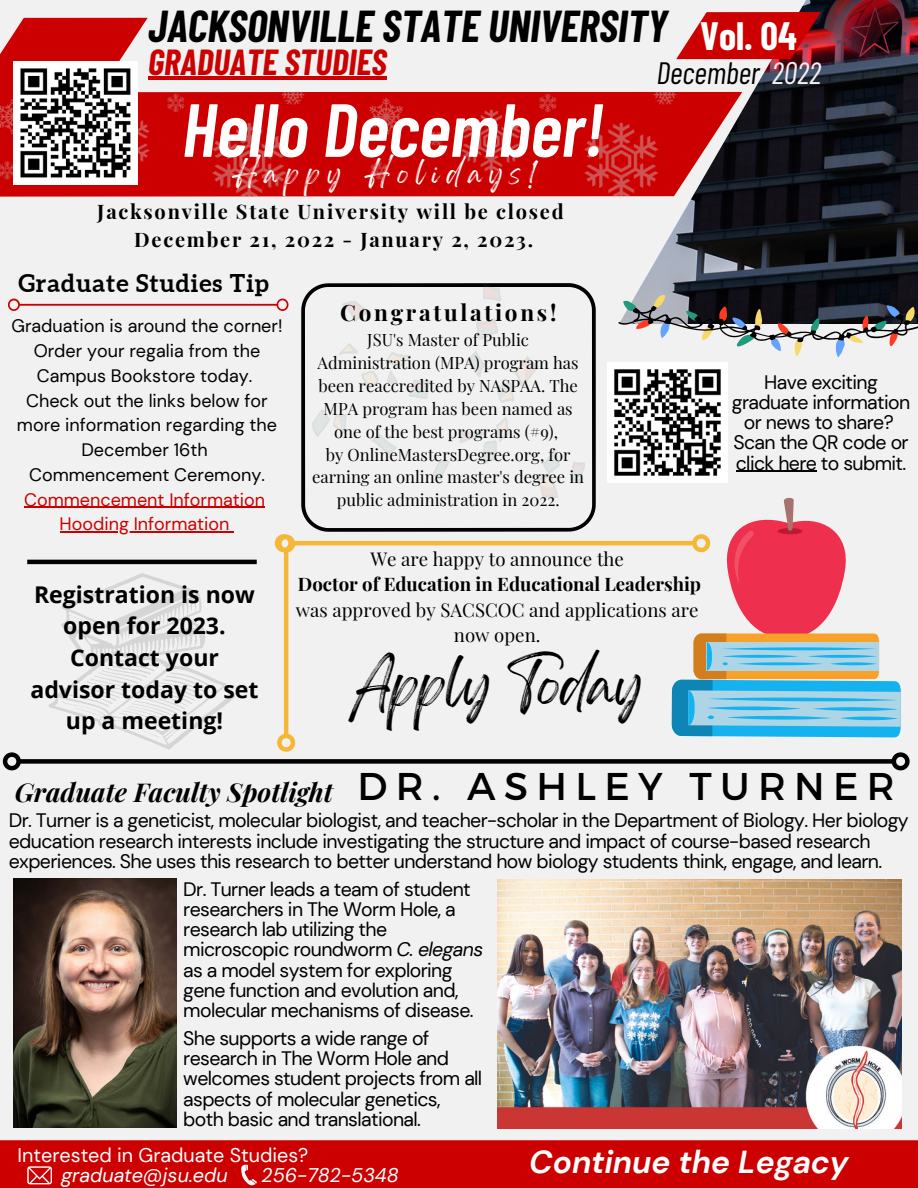
<style>
.page{position:relative;width:918px;height:1188px;background:#f1f1f1}
.page>*{position:absolute;margin:0;border:0;box-sizing:border-box;transform-origin:0 0}
.t1{font:italic 600 75.15px "Barlow Condensed";color:#fff}
.t2{font:italic 700 43.65px "Barlow Condensed";color:#000}
.t3{font:42.45px "Gellatio";color:#000}
.t4{font:700 38.7px "Barlow Condensed";color:#fff}
.t5{font:italic 700 35.4px "Barlow Condensed";color:#c00}
.t6{font:italic 700 31.8px "DM Sans";color:#fff}
.t7{font:italic 30.9px "Barlow Condensed";color:#000}
.t8{font:italic 700 25.95px "Playfair Display";color:#000}
.t9{font:700 24.45px "Aleo";letter-spacing:.04em;color:#000}
.t10{font:700 23.1px/31.7px "Open Sans";color:#000;text-align:center}
.t11{font:700 22.5px "Playfair Display";letter-spacing:.12em;color:#000}
.t12{font:21px "Gellatio";letter-spacing:.365em;color:#fff}
.t13{font:700 19.95px/27px "Playfair Display";letter-spacing:.09em;color:#000;text-align:center}
.t14{font:19.8px "DM Sans";color:#fff}
.t15{font:italic 19.8px "DM Sans";color:#fff}
.t16{font:19.5px/20.2px "DM Sans";letter-spacing:-.03em;color:#000}
.t17{font:18.6px/25.2px "Playfair Display";color:#000;text-align:center}
.t18{font:700 18.6px "Playfair Display";color:#000}
.t19{font:18px/24.8px "DM Sans";color:#000;text-align:center}
.t20{font:18px/24.8px "DM Sans";color:#c00;text-align:center}
.t21{font:16.65px/22.8px "Playfair Display";color:#000;text-align:center}
.s1{color:#f1f1f1}
.s2{font-family:"Montserrat";font-weight:400;font-style:normal;font-size:38.7px}
.s3{font-style:italic}
</style>
<div class="page">
<svg style="left:0;top:18px;width:148px;height:74px"></svg>
<img style="left:0;top:92px;width:619px;height:106px">
<img style="left:13px;top:61px;width:124px;height:124px">
<img style="left:619px;top:0;width:299px;height:293px">
<div style="left:0;top:1140px;width:918px;height:48px;background:#c00"></div>
<svg style="left:27px;top:1166px;width:25px;height:18px"></svg>
<svg style="left:241px;top:1164px;width:16px;height:22px"></svg>
<svg style="left:676px;top:12px;width:145px;height:47px;background:#ca1d1e"></svg>
<div style="left:20px;top:759px;width:873px;height:5px;background:#000"></div>
<svg style="left:2px;top:752px;width:22px;height:19px"></svg>
<svg style="left:889px;top:752px;width:21px;height:19px"></svg>
<img style="left:14px;top:878px;width:163px;height:250px">
<img style="left:497px;top:880px;width:404px;height:248px">
<img style="left:608px;top:363px;width:120px;height:119px">
<hr style="left:292px;top:541px;width:401px;height:4px;background:#f6b737">
<svg style="left:672px;top:498px;width:229px;height:239px"></svg>
<hr style="left:284px;top:552px;width:4px;height:183px;background:#f6b737">
<svg style="left:274px;top:534px;width:24px;height:22px"></svg>
<svg style="left:277px;top:731px;width:19px;height:21px"></svg>
<svg style="left:618px;top:293px;width:300px;height:64px"></svg>
<hr style="left:27px;top:560px;width:230px;height:4px;background:#000">
<svg style="left:49px;top:573px;width:186px;height:177px"></svg>
<svg style="left:301px;top:289px;width:295px;height:243px"></svg>
<svg style="left:8px;top:299px;width:281px;height:12px"></svg>
<svg style="left:312px;top:283px;width:273px;height:214px"></svg>
<hr style="left:148px;top:77px;width:239px;height:3px;background:#c00">
<hr style="left:736px;top:471px;width:80px;height:1px;background:#000">
<hr style="left:24px;top:507px;width:241px;height:1px;background:#c00">
<hr style="left:60px;top:531px;width:170px;height:2px;background:#c00">
<h2 class="t2" style="left:148px;top:-1px;width:521px">JACKSONVILLE STATE UNIVERSITY</h2>
<h3 class="t4" style="left:700px;top:11px;width:98px">Vol. 04</h3>
<h3 class="t5" style="left:148px;top:39px;width:240px">GRADUATE STUDIES</h3>
<h3 class="t7" style="left:656px;top:53px;width:166px">December <span class="s1">2022</span></h3>
<h1 class="t1" style="left:182px;top:82px;width:423px">Hello December!</h1>
<p class="t12" style="left:232px;top:168px;width:307px">Happy Holidays!</p>
<p class="t13" style="left:97px;top:198px;width:468px">Jacksonville State University will be closed<br>December 21, 2022 - January 2, 2023.</p>
<p class="t9" style="left:18px;top:269px;width:252px">Graduate Studies Tip</p>
<p class="t19" style="left:11px;top:314px;width:273px">Graduation is around the corner!<br>Order your regalia from the<br>Campus Bookstore today.<br>Check out the links below for more information regarding the<br>December 16th<br>Commencement Ceremony.</p>
<p class="t20" style="left:24px;top:487px;width:242px">Commencement Information<br>Hooding Information</p>
<p class="t10" style="left:30px;top:578px;width:230px">Registration is now open for 2023.<br>Contact your advisor today to set up a meeting!</p>
<p class="t11" style="left:340px;top:297px;width:218px">Congratulations!</p>
<p class="t21" style="left:312px;top:328px;width:274px">JSU's Master of Public<br>Administration (MPA) program has been reaccredited by NASPAA. The<br>MPA program has been named as one of the best programs (#9),<br>by OnlineMastersDegree.org, for earning an online master's degree in public administration in 2022.</p>
<p class="t17" style="left:370px;top:546px;width:255px">We are happy to announce the</p>
<p class="t18" style="left:298px;top:571px;width:405px">Doctor of Education in Educational Leadership</p>
<p class="t17" style="left:296px;top:596px;width:404px">was approved by SACSCOC and applications are now open.</p>
<h3 class="t3" style="left:352px;top:675px;width:293px">Apply Today</h3>
<p class="t16" style="left:732px;top:372px;width:180px;text-align:center">Have exciting graduate information or news to share?<br>Scan the QR code or click here to submit.</p>
<h3 class="t8" style="left:15px;top:773px;width:882px">Graduate Faculty Spotlight <span class="s2">D R . A S H L E Y T U R N E R</span></h3>
<p class="t16" style="left:9px;top:811px;width:901px">Dr. Turner is a geneticist, molecular biologist, and teacher-scholar in the Department of Biology. Her biology education research interests include investigating the structure and impact of course-based research experiences. She uses this research to better understand how biology students think, engage, and learn.</p>
<p class="t16" style="left:183px;top:879px;width:302px">Dr. Turner leads a team of student researchers in The Worm Hole, a research lab utilizing the microscopic roundworm <span class="s3">C. elegans </span>as a model system for exploring gene function and evolution and, molecular mechanisms of disease.</p>
<p class="t16" style="left:183px;top:1028px;width:301px">She supports a wide range of research in The Worm Hole and welcomes student projects from all aspects of molecular genetics, both basic and translational.</p>
<p class="t14" style="left:18px;top:1142px;width:292px">Interested in Graduate Studies?</p>
<p class="t15" style="left:61px;top:1162px;width:168px">graduate@jsu.edu</p>
<p class="t15" style="left:261px;top:1162px;width:139px">256-782-5348</p>
<h3 class="t6" style="left:529px;top:1142px;width:321px">Continue the Legacy</h3>
</div>
